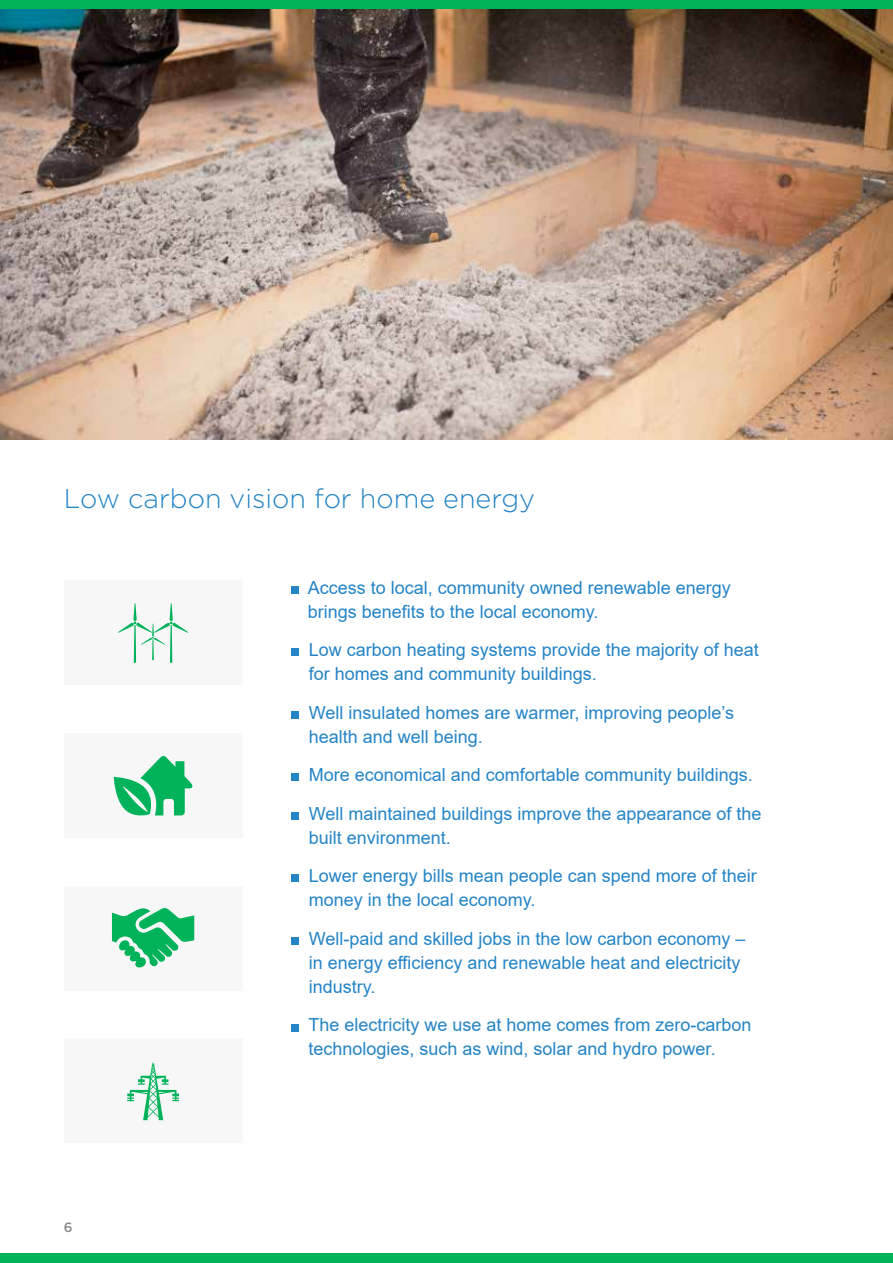
<style>
.page{position:relative;width:893px;height:1263px;background:#fff}
.page>*{position:absolute;margin:0;border:0;box-sizing:border-box;transform-origin:0 0}
.t1{font:300 27px "Gotham";color:#2484c6}
.t2{font:18px/24px "Arial";color:#2484c6}
.t3{font:500 13.5px "Gotham";color:#888a8c}
</style>
<div class="page">
<div style="left:0;top:0;width:893px;height:10px;background:#00b259"></div>
<div style="left:0;top:1253px;width:893px;height:10px;background:#00b259"></div>
<img style="left:0;top:10px;width:893px;height:429px">
<div style="left:291px;top:586px;width:8px;height:7px;background:#2484c6"></div>
<div style="left:291px;top:649px;width:8px;height:7px;background:#2484c6"></div>
<div style="left:291px;top:711px;width:8px;height:8px;background:#2484c6"></div>
<div style="left:291px;top:774px;width:8px;height:7px;background:#2484c6"></div>
<div style="left:291px;top:812px;width:8px;height:8px;background:#2484c6"></div>
<div style="left:291px;top:875px;width:8px;height:7px;background:#2484c6"></div>
<div style="left:291px;top:937px;width:8px;height:8px;background:#2484c6"></div>
<div style="left:291px;top:1024px;width:8px;height:7px;background:#2484c6"></div>
<div style="left:64px;top:733px;width:178px;height:104px;background:#f7f7f7"></div>
<svg style="left:114px;top:756px;width:79px;height:59px"></svg>
<div style="left:64px;top:886px;width:178px;height:104px;background:#f7f7f7"></div>
<svg style="left:112px;top:908px;width:82px;height:59px"></svg>
<div style="left:64px;top:580px;width:178px;height:105px;background:#f7f7f7"></div>
<svg style="left:118px;top:603px;width:70px;height:60px"></svg>
<div style="left:64px;top:1038px;width:178px;height:105px;background:#f7f7f7"></div>
<svg style="left:127px;top:1061px;width:52px;height:59px"></svg>
<h1 class="t1" style="left:64px;top:484px;width:473px">Low carbon vision for home energy</h1>
<p class="t3" style="left:64px;top:1220px;width:10px">6</p>
<p class="t2" style="left:308px;top:575px;width:425px">Access to local, community owned renewable energy brings benefits to the local economy.</p>
<p class="t2" style="left:309px;top:638px;width:452px">Low carbon heating systems provide the majority of heat for homes and community buildings.</p>
<p class="t2" style="left:309px;top:700px;width:427px">Well insulated homes are warmer, improving people’s health and well being.</p>
<p class="t2" style="left:309px;top:755px;width:454px;line-height:38.5px">More economical and comfortable community buildings.<br>Well maintained buildings improve the appearance of the</p>
<p class="t2" style="left:309px;top:818px;width:450px;line-height:38.5px">built environment.<br>Lower energy bills mean people can spend more of their</p>
<p class="t2" style="left:309px;top:880px;width:438px;line-height:38.5px">money in the local economy.<br>Well-paid and skilled jobs in the low carbon economy –</p>
<p class="t2" style="left:309px;top:950px;width:433px">in energy efficiency and renewable heat and electricity industry.</p>
<p class="t2" style="left:308px;top:1013px;width:445px">The electricity we use at home comes from zero-carbon technologies, such as wind, solar and hydro power.</p>
</div>
